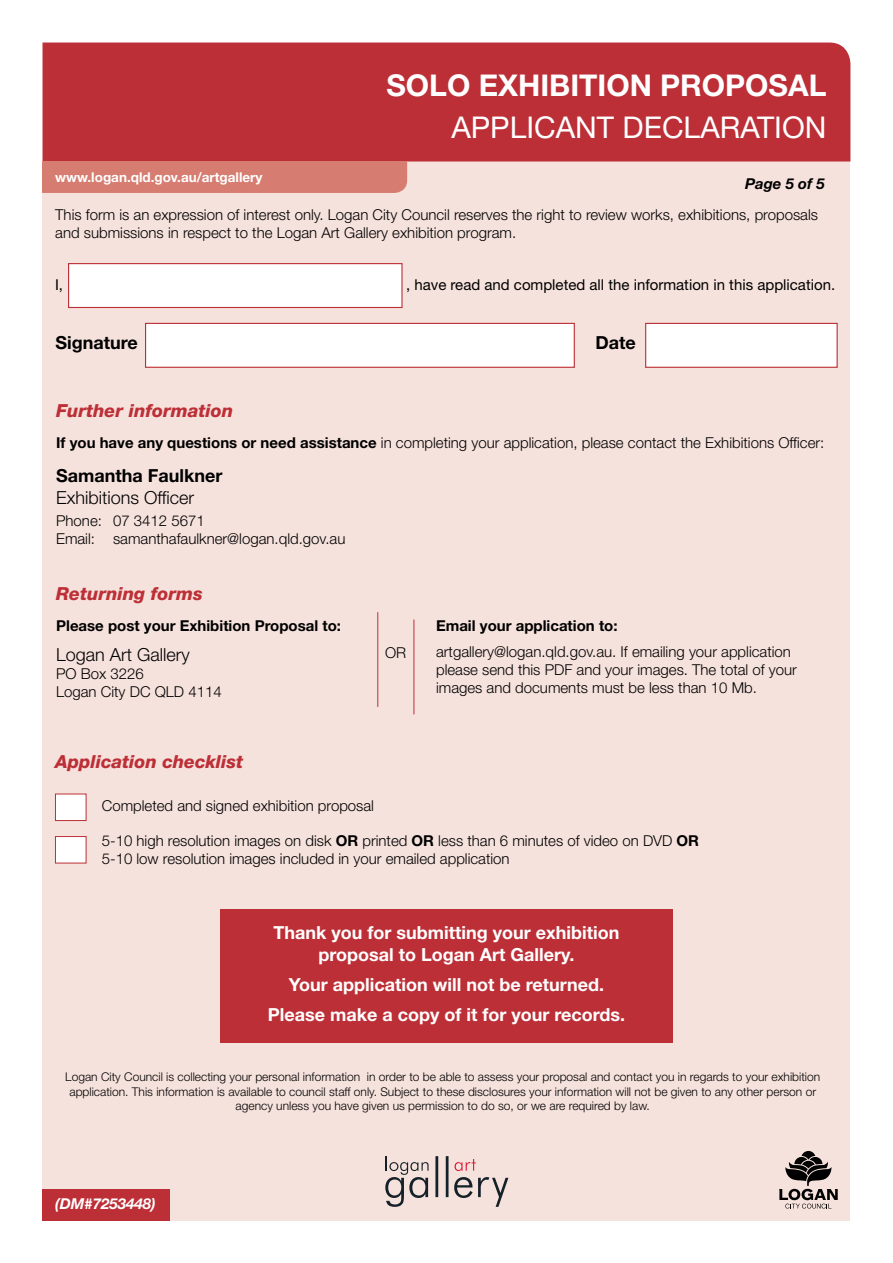
<style>
.page{position:relative;width:893px;height:1263px;background:#fff}
.page>*{position:absolute;margin:0;border:0;box-sizing:border-box;transform-origin:0 0}
.t1{font:700 30px "Helvetica Neue LT Std";color:#fff}
.t2{font:30px "Helvetica Neue LT Std";color:#fff}
.t3{font:700 18px/21.6px "Helvetica Neue LT Std";color:#fff;text-align:center}
.t4{font:italic 800 18px "Helvetica Neue LT Std";color:#bd2f37}
.t5{font:300 18px "Helvetica Neue LT Std";color:#000}
.t6{font:700 18px "Helvetica Neue LT Std";color:#000}
.t7{font:300 15px/18px "Helvetica Neue LT Std";color:#000}
.t8{font:15px "Helvetica Neue LT Std";color:#000}
.t9{font:700 15px "Helvetica Neue LT Std";color:#000}
.t10{font:italic 700 15px "Helvetica Neue LT Std";color:#fff}
.t11{font:italic 700 15px "Helvetica Neue LT Std";color:#000}
.t12{font:700 13.5px "Helvetica Neue LT Std";color:#fff}
.t13{font:300 12px/14.4px "Helvetica Neue LT Std";color:#000;text-align:center}
.s1{font-weight:700}
</style>
<div class="page">
<div style="left:43px;top:162px;width:807px;height:1058px;background:#f6e2dc"></div>
<div style="left:43px;top:43px;width:807px;height:119px;background:#bd2f37"></div>
<svg style="left:779px;top:1151px;width:59px;height:57px"></svg>
<div style="left:43px;top:161px;width:364px;height:32px;background:#d67c70"></div>
<svg style="left:385px;top:1156px;width:123px;height:51px"></svg>
<div style="left:43px;top:1188px;width:127px;height:32px;background:#bd2f37"></div>
<div style="left:220px;top:909px;width:453px;height:134px;background:#bd2f37"></div>
<hr style="left:378px;top:612px;width:1px;height:95px;background:#bd2f37">
<hr style="left:414px;top:620px;width:1px;height:94px;background:#bd2f37">
<div style="left:55px;top:836px;width:31px;height:27px;background:#fff;border:1px solid #bd2f37"></div>
<div style="left:645px;top:323px;width:193px;height:45px;background:#fff;border:1px solid #bd2f37"></div>
<div style="left:145px;top:323px;width:430px;height:45px;background:#fff;border:1px solid #bd2f37"></div>
<div style="left:68px;top:263px;width:335px;height:45px;background:#fff;border:1px solid #bd2f37"></div>
<div style="left:55px;top:794px;width:31px;height:27px;background:#fff;border:1px solid #bd2f37"></div>
<p class="t12" style="left:55px;top:169px;width:209px">www.logan.qld.gov.au/artgallery</p>
<h1 class="t1" style="left:386px;top:67px;width:442px">SOLO EXHIBITION PROPOSAL</h1>
<h1 class="t2" style="left:451px;top:109px;width:376px">APPLICANT DECLARATION</h1>
<p class="t11" style="left:745px;top:175px;width:81px">Page 5 of 5</p>
<p class="t7" style="left:55px;top:205px;width:764px">This form is an expression of interest only. Logan City Council reserves the right to review works, exhibitions, proposals and submissions in respect to the Logan Art Gallery exhibition program.</p>
<p class="t8" style="left:55px;top:276px;width:10px">I,</p>
<p class="t8" style="left:406px;top:276px;width:431px">, have read and completed all the information in this application.</p>
<p class="t6" style="left:55px;top:332px;width:84px">Signature</p>
<p class="t6" style="left:595px;top:332px;width:42px">Date</p>
<p class="t4" style="left:56px;top:400px;width:179px">Further information</p>
<p class="t7" style="left:56px;top:433px;width:770px"><span class="s1">If you have any questions or need assistance</span> in completing your application, please contact the Exhibitions Officer:</p>
<p class="t6" style="left:56px;top:464px;width:168px">Samantha Faulkner</p>
<p class="t5" style="left:56px;top:486px;width:140px">Exhibitions Officer</p>
<p class="t7" style="left:56px;top:511px;width:291px">Phone: 07 3412 5671<br>Email: samanthafaulkner@logan.qld.gov.au</p>
<p class="t4" style="left:56px;top:583px;width:148px">Returning forms</p>
<p class="t9" style="left:56px;top:616px;width:286px">Please post your Exhibition Proposal to:</p>
<p class="t5" style="left:56px;top:644px;width:135px">Logan Art Gallery</p>
<p class="t7" style="left:56px;top:665px;width:167px">PO Box 3226<br>Logan City DC QLD 4114</p>
<p class="t7" style="left:385px;top:643px;width:23px">OR</p>
<p class="t9" style="left:436px;top:616px;width:183px">Email your application to:</p>
<p class="t7" style="left:436px;top:643px;width:362px">artgallery@logan.qld.gov.au. If emailing your application please send this PDF and your images. The total of your images and documents must be less than 10 Mb.</p>
<p class="t4" style="left:55px;top:750px;width:190px">Application checklist</p>
<p class="t7" style="left:102px;top:796px;width:274px">Completed and signed exhibition proposal</p>
<p class="t7" style="left:102px;top:831px;width:599px">5-10 high resolution images on disk <span class="s1">OR</span> printed <span class="s1">OR</span> less than 6 minutes of video on DVD <span class="s1">OR<br></span>5-10 low resolution images included in your emailed application</p>
<p class="t3" style="left:273px;top:921px;width:347px">Thank you for submitting your exhibition proposal to Logan Art Gallery.</p>
<p class="t3" style="left:268px;top:969px;width:359px;line-height:30.2px">Your application will not be returned.<br>Please make a copy of it for your records.</p>
<p class="t13" style="left:65px;top:1069px;width:756px">Logan City Council is collecting your personal information in order to be able to assess your proposal and contact you in regards to your exhibition application. This information is available to council staff only. Subject to these disclosures your information will not be given to any other person or agency unless you have given us permission to do so, or we are required by law.</p>
<p class="t10" style="left:55px;top:1195px;width:102px">(DM#7253448)</p>
</div>
